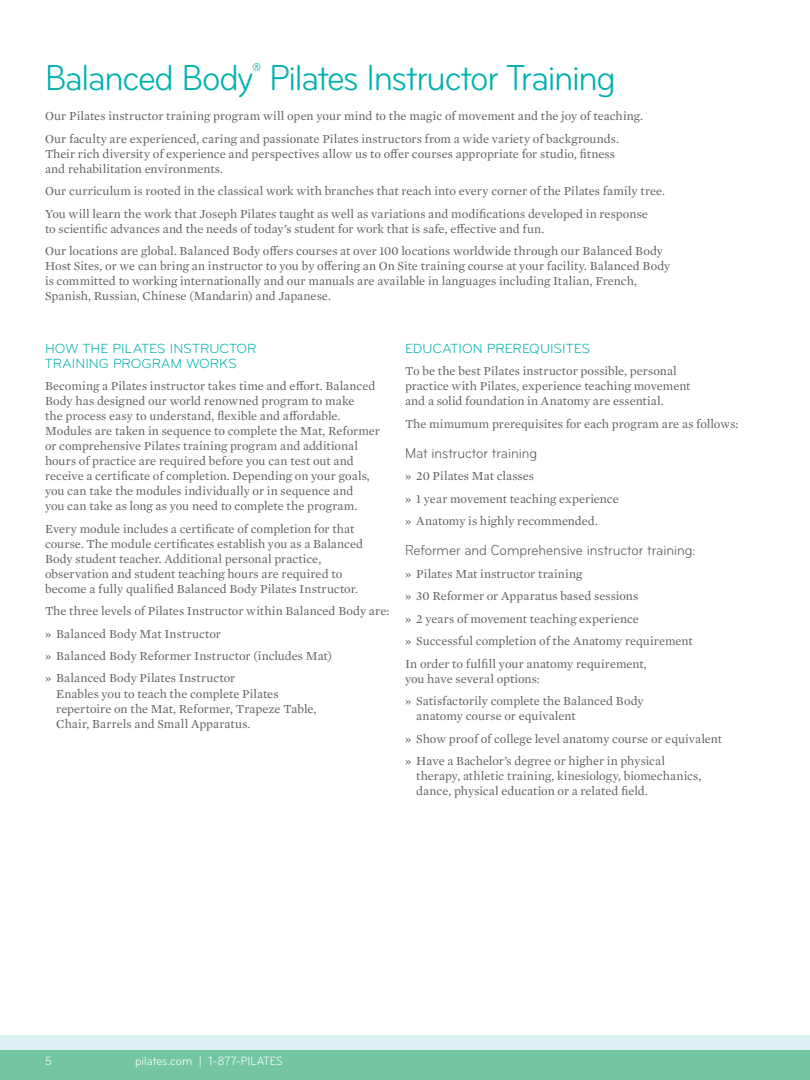
<style>
.page{position:relative;width:810px;height:1080px;background:#fff}
.page>*{position:absolute;margin:0;border:0;box-sizing:border-box;transform-origin:0 0}
.t1{font:condensed 37.5px "Bryant";letter-spacing:-.035em;color:#00b1af}
.t2{font:condensed 15px "Bryant";letter-spacing:-.005em;color:#5f6162}
.t3{font:13.75px/15px "Bryant Pro";color:#00b1af}
.t4{font:12.5px/15px "Mercury Text G1";color:#5f6062}
.t5{font:condensed 12.5px "Bryant";letter-spacing:.005em;color:#fff}
</style>
<div class="page">
<div style="left:0;top:1050px;width:810px;height:30px;background:#73c6a1"></div>
<div style="left:0;top:1035px;width:810px;height:15px;background:#def1f2"></div>
<h1 class="t1" style="left:45px;top:56px;width:573px">Balanced Body<sup>®</sup> Pilates Instructor Training</h1>
<p class="t4" style="left:45px;top:104px;width:600px;line-height:22.5px">Our Pilates instructor training program will open your mind to the magic of movement and the joy of teaching.<br>Our faculty are experienced, caring and passionate Pilates instructors from a wide variety of backgrounds.</p>
<p class="t4" style="left:45px;top:145px;width:572px">Their rich diversity of experience and perspectives allow us to offer courses appropriate for studio, fitness and rehabilitation environments.</p>
<p class="t4" style="left:45px;top:179px;width:622px;line-height:22.5px">Our curriculum is rooted in the classical work with branches that reach into every corner of the Pilates family tree.<br>You will learn the work that Joseph Pilates taught as well as variations and modifications developed in response</p>
<p class="t4" style="left:45px;top:216px;width:620px;line-height:22.5px">to scientific advances and the needs of today’s student for work that is safe, effective and fun.<br>Our locations are global. Balanced Body offers courses at over 100 locations worldwide through our Balanced Body</p>
<p class="t4" style="left:45px;top:258px;width:627px">Host Sites, or we can bring an instructor to you by offering an On Site training course at your facility. Balanced Body is committed to working internationally and our manuals are available in languages including Italian, French,<br>Spanish, Russian, Chinese (Mandarin) and Japanese.</p>
<p class="t3" style="left:45px;top:341px;width:213px">HOW TH E PILATES I NSTRUCTOR<br>TRAINING PROGRAM WORKS</p>
<p class="t4" style="left:45px;top:378px;width:337px">Becoming a Pilates instructor takes time and effort. Balanced Body has designed our world renowned program to make<br>the process easy to understand, flexible and affordable.<br>Modules are taken in sequence to complete the Mat, Reformer or comprehensive Pilates training program and additional hours of practice are required before you can test out and receive a certificate of completion. Depending on your goals, you can take the modules individually or in sequence and<br>you can take as long as you need to complete the program.</p>
<p class="t4" style="left:45px;top:520px;width:320px">Every module includes a certificate of completion for that course. The module certificates establish you as a Balanced Body student teacher. Additional personal practice, observation and student teaching hours are required to become a fully qualified Balanced Body Pilates Instructor.</p>
<p class="t4" style="left:45px;top:599px;width:346px;line-height:22.5px">The three levels of Pilates Instructor within Balanced Body are: » Balanced Body Mat Instructor<br>» Balanced Body Reformer Instructor (includes Mat)<br>» Balanced Body Pilates Instructor</p>
<p class="t4" style="left:56px;top:685px;width:262px">Enables you to teach the complete Pilates repertoire on the Mat, Reformer, Trapeze Table,<br>Chair, Barrels and Small Apparatus.</p>
<p class="t3" style="left:405px;top:341px;width:187px">EDUCATION PREREQUISITES</p>
<p class="t4" style="left:405px;top:363px;width:287px">To be the best Pilates instructor possible, personal practice with Pilates, experience teaching movement and a solid foundation in Anatomy are essential.</p>
<p class="t4" style="left:405px;top:415px;width:335px">The mimumum prerequisites for each program are as follows:</p>
<p class="t2" style="left:405px;top:444px;width:134px">Mat instructor training</p>
<p class="t4" style="left:405px;top:464px;width:215px;line-height:22.5px">» 20 Pilates Mat classes<br>» 1 year movement teaching experience » Anatomy is highly recommended.</p>
<p class="t2" style="left:405px;top:541px;width:292px">Reformer and Comprehensive instructor training:</p>
<p class="t4" style="left:405px;top:561px;width:289px;line-height:22.5px">» Pilates Mat instructor training<br>» 30 Reformer or Apparatus based sessions<br>» 2 years of movement teaching experience<br>» Successful completion of the Anatomy requirement In order to fulfill your anatomy requirement,</p>
<p class="t4" style="left:405px;top:666px;width:240px;line-height:22.5px">you have several options:<br>» Satisfactorily complete the Balanced Body</p>
<p class="t4" style="left:405px;top:704px;width:319px;line-height:22.5px;text-indent:11px">anatomy course or equivalent<br>» Show proof of college level anatomy course or equivalent » Have a Bachelor’s degree or higher in physical</p>
<p class="t4" style="left:416px;top:768px;width:287px">therapy, athletic training, kinesiology, biomechanics, dance, physical education or a related field.</p>
<p class="t5" style="left:45px;top:1054px;width:8px">5</p>
<p class="t5" style="left:135px;top:1054px;width:149px">pilates.com | 1-877-PILATES</p>
</div>
